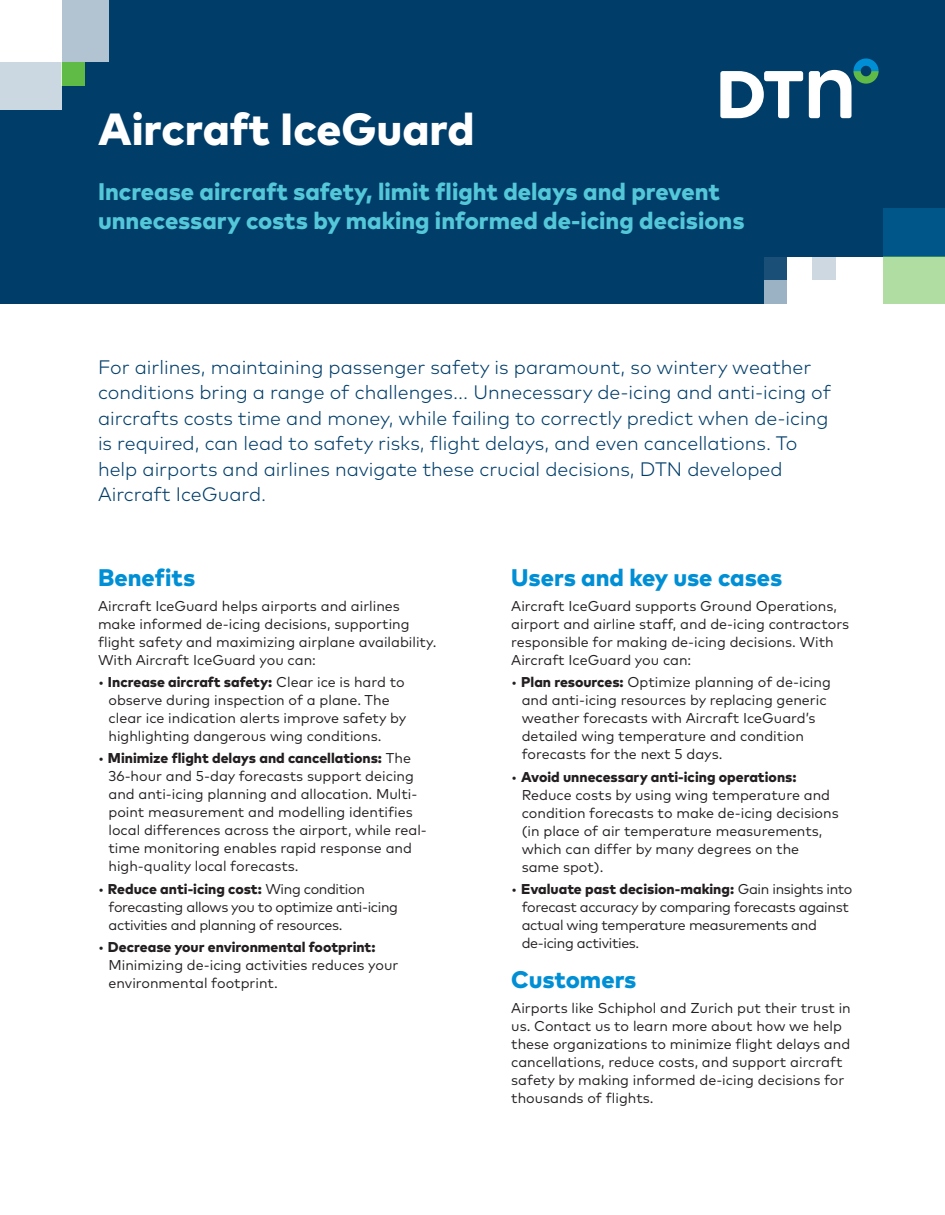
<style>
.page{position:relative;width:945px;height:1215px;background:#fff}
.page>*{position:absolute;margin:0;border:0;box-sizing:border-box;transform-origin:0 0}
.t1{font:800 45px "Mark Pro";color:#fff}
.Subtitle{font:800 24px/28.8px "Mark Pro";color:#54c7d9}
.t2{font:800 24px "Mark Pro";color:#008fd5}
.Quote_Callout{font:300 19.5px/25.5px "Mark Pro";color:#003d69}
.Bullets{font:14.25px/18px "Mark Pro";color:#231f20}
.Body{font:14.25px/18px "Mark Pro";color:#231f20}
.Bullets-2{font:14.25px/18px "Mark Pro";letter-spacing:-.025em;color:#231f20}
.s1{font-weight:800}
</style>
<div class="page">
<div style="left:0;top:0;width:945px;height:256px;background:#003d69"></div>
<div style="left:61px;top:0;width:48px;height:62px;background:#b2c4d1"></div>
<div style="left:61px;top:62px;width:24px;height:24px;background:#60bb46"></div>
<div style="left:884px;top:208px;width:61px;height:48px;background:#005589"></div>
<div style="left:884px;top:256px;width:61px;height:48px;background:#afdda2"></div>
<div style="left:0;top:62px;width:61px;height:48px;background:#ccd8e1"></div>
<div style="left:0;top:0;width:61px;height:62px;background:#fff"></div>
<div style="left:0;top:247px;width:763px;height:57px;background:#003d69"></div>
<div style="left:763px;top:256px;width:24px;height:24px;background:#1a5078"></div>
<div style="left:763px;top:280px;width:24px;height:24px;background:#9ab2c3"></div>
<div style="left:812px;top:256px;width:24px;height:24px;background:#cdd8e1"></div>
<svg style="left:720px;top:71px;width:83px;height:47px"></svg>
<svg style="left:809px;top:58px;width:70px;height:60px"></svg>
<p class="t1" style="left:98px;top:95px;width:378px">Aircraft IceGuard</p>
<p class="Subtitle" style="left:98px;top:176px;width:648px">Increase aircraft safety, limit flight delays and prevent unnecessary costs by making informed de-icing decisions</p>
<p class="Quote_Callout" style="left:98px;top:353px;width:735px">For airlines, maintaining passenger safety is paramount, so wintery weather conditions bring a range of challenges... Unnecessary de-icing and anti-icing of aircrafts costs time and money, while failing to correctly predict when de-icing is required, can lead to safety risks, flight delays, and even cancellations. To help airports and airlines navigate these crucial decisions, DTN developed Aircraft IceGuard.</p>
<p class="t2" style="left:98px;top:559px;width:99px">Benefits</p>
<p class="Bullets" style="left:98px;top:596px;width:340px">Aircraft IceGuard helps airports and airlines make informed de-icing decisions, supporting flight safety and maximizing airplane availability.<br>With Aircraft IceGuard you can:</p>
<p class="Bullets" style="left:109px;top:672px;width:299px;text-indent:-10px">• <span class="s1">Increase aircraft safety:</span> Clear ice is hard to observe during inspection of a plane. The clear ice indication alerts improve safety by highlighting dangerous wing conditions.</p>
<p class="Bullets" style="left:109px;top:748px;width:320px;text-indent:-10px">• <span class="s1">Minimize flight delays and cancellations:</span> The 36-hour and 5-day forecasts support deicing and anti-icing planning and allocation. Multi&shy;point measurement and modelling identifies local differences across the airport, while real&shy;time monitoring enables rapid response and high-quality local forecasts.</p>
<p class="Bullets-2" style="left:109px;top:879px;width:291px;text-indent:-10px">• <span class="s1">Reduce anti-icing cost:</span> Wing condition forecasting allows you to optimize anti-icing activities and planning of resources.</p>
<p class="Bullets" style="left:109px;top:937px;width:291px;text-indent:-10px">• <span class="s1">Decrease your environmental footprint:<br></span>Minimizing de-icing activities reduces your environmental footprint.</p>
<p class="t2" style="left:511px;top:559px;width:272px">Users and key use cases</p>
<p class="Body" style="left:511px;top:596px;width:339px">Aircraft IceGuard supports Ground Operations, airport and airline staff, and de-icing contractors responsible for making de-icing decisions. With Aircraft IceGuard you can:</p>
<p class="Bullets" style="left:522px;top:672px;width:311px;text-indent:-10px">• <span class="s1">Plan resources:</span> Optimize planning of de-icing and anti-icing resources by replacing generic weather forecasts with Aircraft IceGuard’s detailed wing temperature and condition forecasts for the next 5 days.</p>
<p class="Bullets" style="left:522px;top:766px;width:319px;text-indent:-10px">• <span class="s1">Avoid unnecessary anti-icing operations:<br></span>Reduce costs by using wing temperature and condition forecasts to make de-icing decisions (in place of air temperature measurements, which can differ by many degrees on the same spot).</p>
<p class="Bullets-2" style="left:522px;top:879px;width:332px;text-indent:-10px">• <span class="s1">Evaluate past decision-making:</span> Gain insights into forecast accuracy by comparing forecasts against actual wing temperature measurements and de-icing activities.</p>
<p class="t2" style="left:511px;top:961px;width:127px">Customers</p>
<p class="Body" style="left:511px;top:998px;width:341px">Airports like Schiphol and Zurich put their trust in us. Contact us to learn more about how we help these organizations to minimize flight delays and cancellations, reduce costs, and support aircraft safety by making informed de-icing decisions for thousands of flights.</p>
</div>
